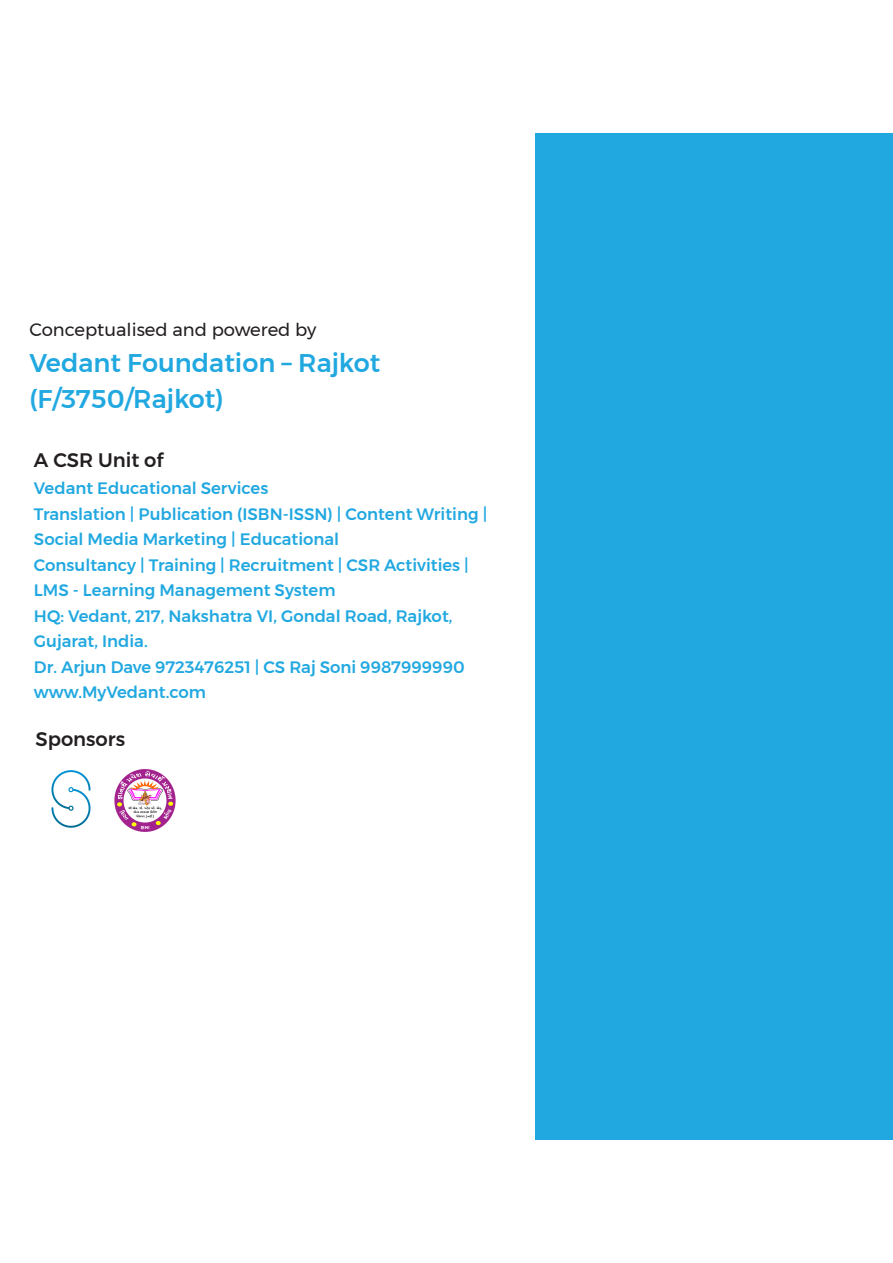
<style>
.page{position:relative;width:893px;height:1263px;background:#fff}
.page>*{position:absolute;margin:0;border:0;box-sizing:border-box;transform-origin:0 0}
.t1{font:500 25.5px/36px "Montserrat";color:#21a8e0}
.t2{font:500 19.5px "Montserrat";color:#231f20}
.t3{font:18px "Montserrat";color:#231f20}
.t4{font:500 16.5px/25.5px "Montserrat";color:#21a8e0}
</style>
<div class="page">
<div style="left:536px;top:133px;width:357px;height:1006px;background:#21a8e0"></div>
<img style="left:51px;top:770px;width:40px;height:58px">
<img style="left:114px;top:769px;width:62px;height:63px">
<p class="t3" style="left:29px;top:316px;width:288px">Conceptualised and powered by</p>
<h1 class="t1" style="left:29px;top:345px;width:352px">Vedant Foundation – Rajkot (F/3750/Rajkot)</h1>
<p class="t2" style="left:34px;top:444px;width:131px">A CSR Unit of</p>
<p class="t4" style="left:34px;top:475px;width:455px">Vedant Educational Services<br>Translation | Publication (ISBN-ISSN) | Content Writing | Social Media Marketing | Educational<br>Consultancy | Training | Recruitment | CSR Activities | LMS - Learning Management System<br>HQ: Vedant, 217, Nakshatra VI, Gondal Road, Rajkot, Gujarat, India.<br>Dr. Arjun Dave 9723476251 | CS Raj Soni 9987999990 www.MyVedant.com</p>
<p class="t2" style="left:35px;top:723px;width:91px">Sponsors</p>
</div>
